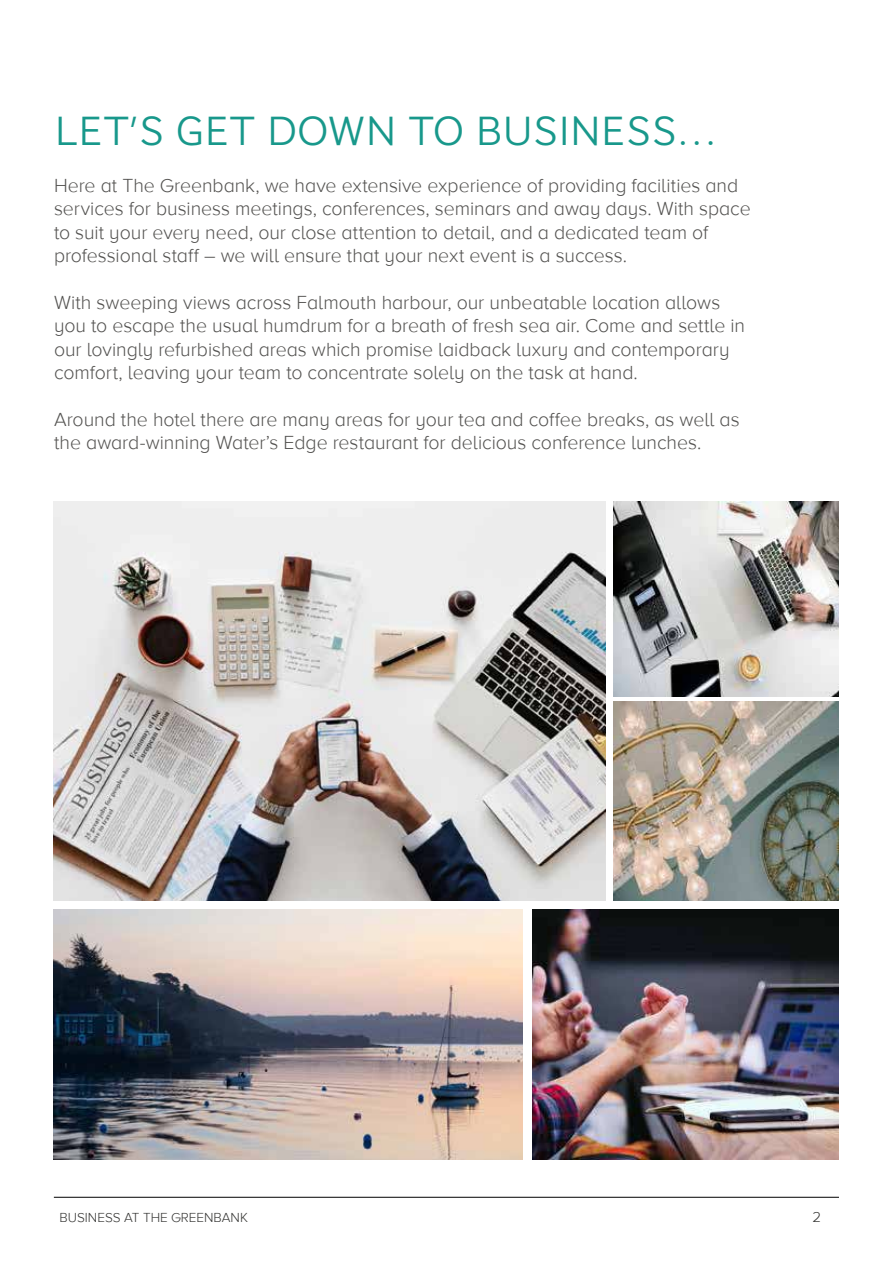
<style>
.page{position:relative;width:893px;height:1263px;background:#fff}
.page>*{position:absolute;margin:0;border:0;box-sizing:border-box;transform-origin:0 0}
.t1{font:300 42px "AW Conqueror Sans";letter-spacing:-.04em;color:#18988b}
.t2{font:300 19.5px/23.4px "Proxima Nova A";letter-spacing:-.005em;color:#52514f}
.t3{font:300 15px "Proxima Nova A";color:#323230}
.t4{font:300 13.5px "Proxima Nova A";color:#323230}
</style>
<div class="page">
<hr style="left:54px;top:1197px;width:785px;height:1px;background:#000">
<img style="left:54px;top:502px;width:551px;height:398px">
<img style="left:613px;top:502px;width:226px;height:195px">
<img style="left:54px;top:909px;width:468px;height:251px">
<img style="left:533px;top:909px;width:306px;height:251px">
<img style="left:613px;top:701px;width:226px;height:199px">
<h1 class="t1" style="left:54px;top:116px;width:665px">LET’S GET DOWN TO BUSINESS…</h1>
<p class="t2" style="left:54px;top:175px;width:698px">Here at The Greenbank, we have extensive experience of providing facilities and services for business meetings, conferences, seminars and away days. With space to suit your every need, our close attention to detail, and a dedicated team of professional staff – we will ensure that your next event is a success.</p>
<p class="t2" style="left:54px;top:292px;width:693px">With sweeping views across Falmouth harbour, our unbeatable location allows you to escape the usual humdrum for a breath of fresh sea air. Come and settle in our lovingly refurbished areas which promise laidback luxury and contemporary comfort, leaving your team to concentrate solely on the task at hand.</p>
<p class="t2" style="left:54px;top:409px;width:687px">Around the hotel there are many areas for your tea and coffee breaks, as well as the award-winning Water’s Edge restaurant for delicious conference lunches.</p>
<p class="t4" style="left:60px;top:1212px;width:190px">BUSINESS AT THE GREENBANK</p>
<p class="t3" style="left:812px;top:1211px;width:10px">2</p>
</div>
